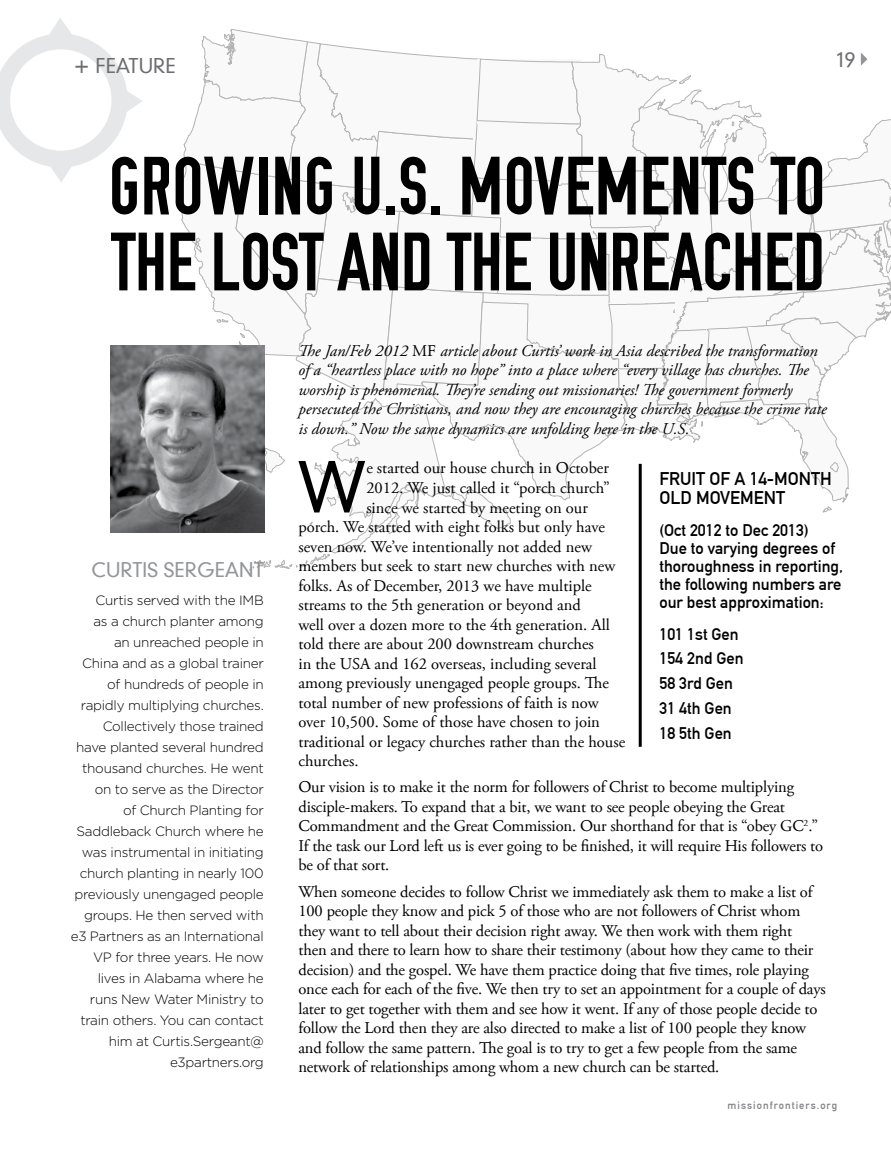
<style>
.page{position:relative;width:891px;height:1161px;background:#fff}
.page>*{position:absolute;margin:0;border:0;box-sizing:border-box;transform-origin:0 0}
.t1{font:82.5px/75.9px "OSP DIN";letter-spacing:-.01em;color:#000}
.t2{font:300 67.8px "DIN Neuzeit Grotesk Std";color:#000}
.t3{font:300 24.3px "DIN Neuzeit Grotesk Std";color:#6d6e71}
.t4{font:300 20.25px "DIN Neuzeit Grotesk Std";color:#6d6e71}
.t5{font:300 19.65px "DIN Neuzeit Grotesk Std";color:#6d6e71}
.t6{font:300 19.5px "DIN Neuzeit Grotesk Std";color:#939598}
.t7{font:18px/19.5px "DIN Mittelschrift Std";color:#000}
.t8{font:16.5px/19.5px "Adobe Garamond Pro";letter-spacing:-.01em;color:#000}
.t9{font:italic 16.5px/19.5px "Adobe Garamond Pro";color:#000}
.t10{font:16.5px/18px "DIN Mittelschrift Std";color:#000}
.t11{font:300 13.5px/21px "Gotham";letter-spacing:-.02em;color:#000;text-align:right}
.t12{font:10.5px "DIN Mittelschrift Std";letter-spacing:.1em;color:#808285}
.s1{font-style:normal}
</style>
<div class="page">
<svg style="left:0;top:18px;width:142px;height:164px"></svg>
<svg style="left:177px;top:29px;width:714px;height:542px"></svg>
<img style="left:111px;top:345px;width:154px;height:188px">
<hr style="left:639px;top:464px;width:3px;height:283px;background:#000">
<h3 class="t3" style="left:75px;top:49px;width:16px">+</h3>
<p class="t4" style="left:836px;top:48px;width:20px">19</p>
<p class="t5" style="left:96px;top:54px;width:82px">FEATURE</p>
<h1 class="t1" style="left:109px;top:150px;width:718px">GROWING U.S. MOVEMENTS TO<br>THE LOST AND THE UNREACHED</h1>
<p class="t6" style="left:92px;top:558px;width:174px">CURTIS SERGEANT</p>
<p class="t11" style="left:71px;top:589px;width:195px">Curtis served with the IMB<br>as a church planter among<br>an unreached people in<br>China and as a global trainer of hundreds of people in rapidly multiplying churches.<br>Collectively those trained have planted several hundred thousand churches. He went on to serve as the Director<br>of Church Planting for<br>Saddleback Church where he was instrumental in initiating church planting in nearly 100 previously unengaged people groups. He then served with e3 Partners as an International<br>VP for three years. He now lives in Alabama where he runs New Water Ministry to train others. You can contact him at Curtis.Sergeant@ e3partners.org</p>
<p class="t9" style="left:298px;top:341px;width:530px">The Jan/Feb 2012 <span class="s1">MF</span> article about Curtis’ work in Asia described the transformation of a “heartless place with no hope” into a place where “every village has churches. The worship is phenomenal. They’re sending out missionaries! The government formerly persecuted the Christians, and now they are encouraging churches because the crime rate is down.” Now the same dynamics are unfolding here in the U.S.</p>
<h2 class="t2" style="left:297px;top:447px;width:71px">W</h2>
<p class="t8" style="left:366px;top:459px;width:244px">e started our house church in October</p>
<p class="t7" style="left:659px;top:469px;width:174px">Fruit of a 14-Month<br>Old Movement</p>
<p class="t10" style="left:659px;top:521px;width:185px">(Oct 2012 to Dec 2013)<br>Due to varying degrees of thoroughness in reporting, the following numbers are our best approximation:</p>
<p class="t10" style="left:659px;top:621px;width:86px;line-height:24.8px">101 1st Gen<br>154 2nd Gen<br>58 3rd Gen<br>31 4th Gen<br>18 5th Gen</p>
<p class="t8" style="left:366px;top:479px;width:245px">2012. We just called it “porch church”</p>
<p class="t8" style="left:366px;top:498px;width:223px">since we started by meeting on our</p>
<p class="t8" style="left:298px;top:518px;width:308px">porch. We started with eight folks but only have</p>
<p class="t8" style="left:298px;top:537px;width:295px">seven now. We’ve intentionally not added new</p>
<p class="t8" style="left:298px;top:557px;width:318px">members but seek to start new churches with new</p>
<p class="t8" style="left:298px;top:576px;width:295px">folks. As of December, 2013 we have multiple</p>
<p class="t8" style="left:298px;top:596px;width:284px">streams to the 5th generation or beyond and</p>
<p class="t8" style="left:298px;top:615px;width:313px">well over a dozen more to the 4th generation. All</p>
<p class="t8" style="left:298px;top:635px;width:297px">told there are about 200 downstream churches</p>
<p class="t8" style="left:298px;top:654px;width:300px">in the USA and 162 overseas, including several</p>
<p class="t8" style="left:298px;top:674px;width:312px">among previously unengaged people groups. The</p>
<p class="t8" style="left:298px;top:693px;width:302px">total number of new professions of faith is now</p>
<p class="t8" style="left:298px;top:713px;width:303px">over 10,500. Some of those have chosen to join</p>
<p class="t8" style="left:298px;top:732px;width:328px">traditional or legacy churches rather than the house</p>
<p class="t8" style="left:298px;top:752px;width:62px">churches.</p>
<p class="t8" style="left:298px;top:778px;width:526px">Our vision is to make it the norm for followers of Christ to become multiplying disciple-makers. To expand that a bit, we want to see people obeying the Great Commandment and the Great Commission. Our shorthand for that is “obey GC<sup>2</sup>.” If the task our Lord left us is ever going to be finished, it will require His followers to be of that sort.</p>
<p class="t8" style="left:298px;top:882px;width:529px">When someone decides to follow Christ we immediately ask them to make a list of 100 people they know and pick 5 of those who are not followers of Christ whom they want to tell about their decision right away. We then work with them right<br>then and there to learn how to share their testimony (about how they came to their decision) and the gospel. We have them practice doing that five times, role playing once each for each of the five. We then try to set an appointment for a couple of days later to get together with them and see how it went. If any of those people decide to follow the Lord then they are also directed to make a list of 100 people they know and follow the same pattern. The goal is to try to get a few people from the same network of relationships among whom a new church can be started.</p>
<p class="t12" style="left:728px;top:1099px;width:111px">missionfrontiers.org</p>
</div>
